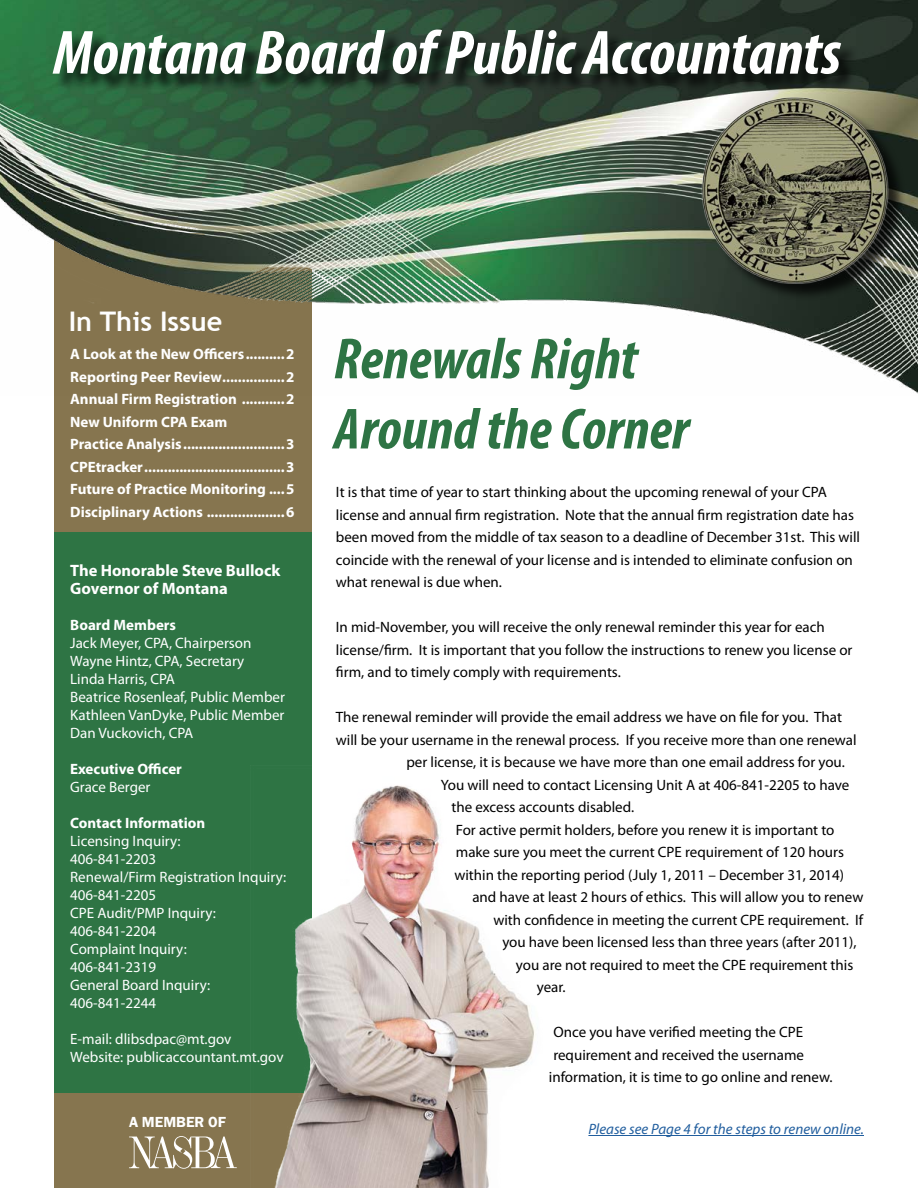
<style>
.page{position:relative;width:918px;height:1188px;background:#fff}
.page>*{position:absolute;margin:0;border:0;box-sizing:border-box;transform-origin:0 0}
.t1{font:italic 700 condensed 63px "Myriad Pro";color:#fff}
.t2{font:italic 700 condensed 58.5px/70.2px "Myriad Pro";color:#2e7444}
.t3{font:700 27px "Trebuchet MS";color:#fff}
.t4{font:700 16.5px/18px "Myriad Pro";color:#fff}
.t5{font:15px/22.5px "Myriad Pro";color:#000}
.t6{font:15px/18px "Myriad Pro";color:#fff}
.t7{font:700 15px/22.5px "Myriad Pro";color:#fff}
.t8{font:italic 15px "Myriad Pro";color:#215e9e}
.t9{font:600 15px "Franklin Gothic";color:#fff}
</style>
<div class="page">
<div style="left:54px;top:531px;width:258px;height:657px;background:#2e7444"></div>
<div style="left:54px;top:1094px;width:258px;height:94px;background:#86754f"></div>
<div style="left:54px;top:233px;width:258px;height:298px;background:#86754f"></div>
<img style="left:0;top:0;width:918px;height:394px">
<div style="left:704px;top:99px;width:203px;height:202px;background:#000;opacity:.75"></div>
<img style="left:699px;top:93px;width:195px;height:195px;border-radius:97px">
<div style="left:56px;top:32px;width:803px;height:61px;background:#000;opacity:.75"></div>
<svg style="left:129px;top:1136px;width:108px;height:33px"></svg>
<hr style="left:588px;top:1135px;width:276px;height:1px;background:#215e9e">
<img style="left:250px;top:785px;width:339px;height:403px">
<h1 class="t1" style="left:53px;top:13px;width:789px">Montana Board of Public Accountants</h1>
<h3 class="t3" style="left:69px;top:305px;width:155px">In This Issue</h3>
<p class="t7" style="left:70px;top:342px;width:226px">A Look at the New Officers..........2<br>Reporting Peer Review................2<br>Annual Firm Registration ...........2<br>New Uniform CPA Exam<br>Practice Analysis..........................3<br>CPEtracker....................................3<br>Future of Practice Monitoring ....5<br>Disciplinary Actions ....................6</p>
<p class="t4" style="left:70px;top:561px;width:212px">The Honorable Steve Bullock<br>Governor of Montana</p>
<p class="t7" style="left:70px;top:613px;width:107px">Board Members</p>
<p class="t6" style="left:70px;top:633px;width:216px">Jack Meyer, CPA, Chairperson<br>Wayne Hintz, CPA, Secretary<br>Linda Harris, CPA<br>Beatrice Rosenleaf, Public Member<br>Kathleen VanDyke, Public Member<br>Dan Vuckovich, CPA</p>
<p class="t7" style="left:70px;top:757px;width:113px">Executive Officer</p>
<p class="t6" style="left:70px;top:777px;width:82px">Grace Berger</p>
<p class="t7" style="left:70px;top:811px;width:137px">Contact Information</p>
<p class="t6" style="left:70px;top:831px;width:218px">Licensing Inquiry:<br>406-841-2203<br>Renewal/Firm Registration Inquiry:<br>406-841-2205<br>CPE Audit/PMP Inquiry:<br>406-841-2204<br>Complaint Inquiry:<br>406-841-2319<br>General Board Inquiry:<br>406-841-2244</p>
<p class="t6" style="left:70px;top:1029px;width:215px">E-mail: dlibsdpac@mt.gov<br>Website: publicaccountant.mt.gov</p>
<p class="t9" style="left:129px;top:1112px;width:99px">A MEMBER OF</p>
<h2 class="t2" style="left:334px;top:323px;width:357px">Renewals Right<br>Around the Corner</h2>
<p class="t5" style="left:336px;top:481px;width:526px">It is that time of year to start thinking about the upcoming renewal of your CPA license and annual firm registration. Note that the annual firm registration date has been moved from the middle of tax season to a deadline of December 31st. This will coincide with the renewal of your license and is intended to eliminate confusion on what renewal is due when.</p>
<p class="t5" style="left:336px;top:616px;width:518px">In mid-November, you will receive the only renewal reminder this year for each license/firm. It is important that you follow the instructions to renew you license or firm, and to timely comply with requirements.</p>
<p class="t5" style="left:336px;top:706px;width:508px">The renewal reminder will provide the email address we have on file for you. That</p>
<p class="t5" style="left:336px;top:728px;width:522px">will be your username in the renewal process. If you receive more than one renewal</p>
<p class="t5" style="left:406px;top:751px;width:440px">per license, it is because we have more than one email address for you.</p>
<p class="t5" style="left:441px;top:773px;width:410px">You will need to contact Licensing Unit A at 406-841-2205 to have</p>
<p class="t5" style="left:451px;top:796px;width:184px">the excess accounts disabled.</p>
<p class="t5" style="left:456px;top:818px;width:380px">For active permit holders, before you renew it is important to</p>
<p class="t5" style="left:456px;top:841px;width:390px">make sure you meet the current CPE requirement of 120 hours</p>
<p class="t5" style="left:454px;top:863px;width:391px">within the reporting period (July 1, 2011 – December 31, 2014)</p>
<p class="t5" style="left:472px;top:886px;width:393px">and have at least 2 hours of ethics. This will allow you to renew</p>
<p class="t5" style="left:493px;top:908px;width:371px">with confidence in meeting the current CPE requirement. If</p>
<p class="t5" style="left:502px;top:931px;width:356px">you have been licensed less than three years (after 2011),</p>
<p class="t5" style="left:516px;top:953px;width:339px">you are not required to meet the CPE requirement this</p>
<p class="t5" style="left:537px;top:976px;width:30px">year.</p>
<p class="t5" style="left:553px;top:1021px;width:251px">Once you have verified meeting the CPE</p>
<p class="t5" style="left:553px;top:1043px;width:252px">requirement and received the username</p>
<p class="t5" style="left:549px;top:1066px;width:285px">information, it is time to go online and renew.</p>
<p class="t8" style="left:588px;top:1120px;width:277px">Please see Page 4 for the steps to renew online.</p>
</div>
